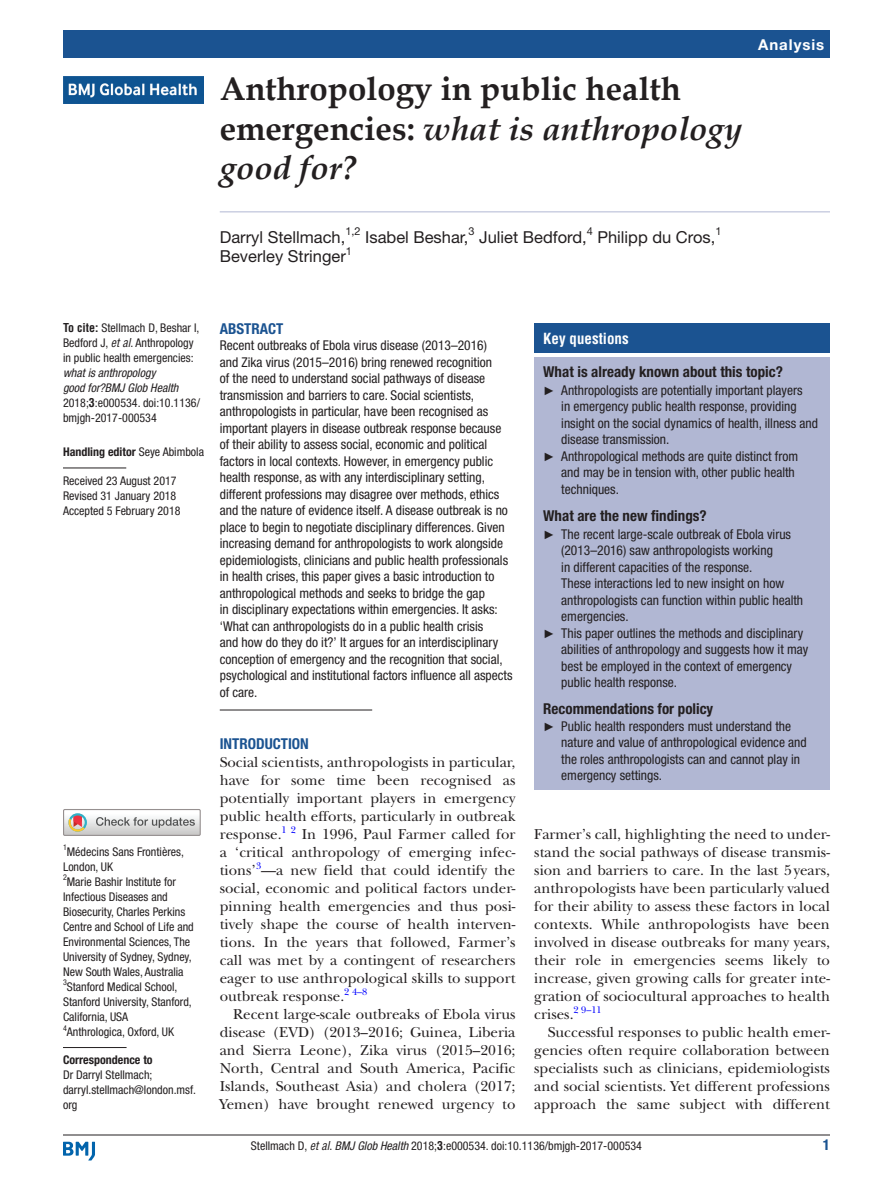
<style>
.page{position:relative;width:893px;height:1191px;background:#fff}
.page>*{position:absolute;margin:0;border:0;box-sizing:border-box;transform-origin:0 0}
.t1{font:700 33px/39px "Book Antiqua";color:#231f20}
.t2{font:16.5px "Helvetica Neue LT Std";color:#231f20}
.t3{font:15px/18px "New Baskerville";color:#231f20;text-align:justify}
.t4{font:700 condensed 15px "Helvetica Neue LT Std";color:#231f20}
.t5{font:700 condensed 15px "Helvetica Neue LT Std";color:#1b5391}
.t6{font:700 condensed 15px "Helvetica";color:#fff}
.t7{font:700 15px "Helvetica Neue LT Std";letter-spacing:.065em;color:#fff}
.t8{font:condensed 13.5px/16.5px "Helvetica Neue LT Std";color:#231f20}
.t9{font:condensed 12px/15px "Helvetica Neue LT Std";color:#231f20}
.t10{font:700 condensed 12px "Helvetica Neue LT Std";color:#231f20}
.t11{font:10.95px "Helvetica Neue LT Std";color:#231f20}
.t12{font:9.9px "New Baskerville";color:#00f}
.s1{font-style:italic}
.s2{font-family:"Helvetica LT Std";font-weight:700}
.s3{font-family:"Helvetica LT Std";font-style:italic}
.s4{font-weight:400}
.s5{font-family:"Arial";font-stretch:normal;font-size:12px}
</style>
<div class="page">
<hr style="left:63px;top:1134px;width:767px;height:1px;background:#231f20">
<svg style="left:63px;top:1141px;width:32px;height:19px"></svg>
<div style="left:63px;top:809px;width:138px;height:27px;border:1px solid #969090"></div>
<svg style="left:64px;top:809px;width:136px;height:26px"></svg>
<hr style="left:220px;top:211px;width:610px;height:1px;background:#b1b7d3">
<div style="left:63px;top:31px;width:767px;height:27px;background:#1b5391"></div>
<hr style="left:63px;top:467px;width:63px;height:1px;background:#231f20">
<hr style="left:63px;top:1047px;width:64px;height:1px;background:#231f20">
<img style="left:63px;top:77px;width:141px;height:27px">
<hr style="left:220px;top:709px;width:152px;height:1px;background:#231f20">
<div style="left:534px;top:323px;width:296px;height:30px;background:#1b5391"></div>
<div style="left:534px;top:357px;width:296px;height:432px;background:#b1b7d3"></div>
<h1 class="t1" style="left:220px;top:70px;width:524px">Anthropology in public health emergencies: <span class="s1">what is anthropology good for?</span></h1>
<p class="t2" style="left:220px;top:227px;width:127px">Darryl Stellmach,</p>
<p class="t11" style="left:345px;top:225px;width:17px">1,2</p>
<p class="t2" style="left:365px;top:227px;width:105px">Isabel Beshar,</p>
<p class="t11" style="left:468px;top:225px;width:8px">3</p>
<p class="t2" style="left:479px;top:227px;width:109px">Juliet Bedford,</p>
<p class="t11" style="left:587px;top:225px;width:8px">4</p>
<p class="t2" style="left:597px;top:227px;width:119px">Philipp du Cros,</p>
<p class="t11" style="left:715px;top:225px;width:8px">1</p>
<p class="t2" style="left:220px;top:246px;width:128px">Beverley Stringer</p>
<p class="t11" style="left:346px;top:244px;width:8px">1</p>
<p class="t7" style="left:758px;top:35px;width:68px">Analysis</p>
<p class="t9" style="left:63px;top:320px;width:138px"><span class="s2">To cite:</span> Stellmach D, Beshar I,<br>Bedford J, <span class="s3">et al</span>. Anthropology in public health emergencies:</p>
<p class="t9" style="left:63px;top:365px;width:138px"><span class="s1">what is anthropology<br>good for?BMJ Glob Health<br></span>2018;<span class="s2">3</span>:e000534. doi:10.1136/ bmjgh-2017-000534</p>
<p class="t10" style="left:63px;top:444px;width:142px">Handling editor <span class="s4">Seye Abimbola</span></p>
<p class="t9" style="left:63px;top:473px;width:119px">Received 23 August 2017<br>Revised 31 January 2018<br>Accepted 5 February 2018</p>
<p class="t9" style="left:63px;top:844px;width:132px"><sup>1</sup>Médecins Sans Frontières,<br>London, UK<br><sup>2</sup>Marie Bashir Institute for<br>Infectious Diseases and<br>Biosecurity, Charles Perkins<br>Centre and School of Life and<br>Environmental Sciences, The<br>University of Sydney, Sydney,<br>New South Wales, Australia<br><sup>3</sup>Stanford Medical School,<br>Stanford University, Stanford,<br>California, USA<br><sup>4</sup>Anthrologica, Oxford, UK</p>
<p class="t10" style="left:63px;top:1052px;width:91px">Correspondence to</p>
<p class="t9" style="left:63px;top:1067px;width:135px">Dr Darryl Stellmach; darryl.stellmach@london.msf. org</p>
<p class="t5" style="left:220px;top:319px;width:65px">Abstract</p>
<p class="t8" style="left:220px;top:337px;width:294px">Recent outbreaks of Ebola virus disease (2013–2016)<br>and Zika virus (2015–2016) bring renewed recognition<br>of the need to understand social pathways of disease transmission and barriers to care. Social scientists, anthropologists in particular, have been recognised as important players in disease outbreak response because of their ability to assess social, economic and political factors in local contexts. However, in emergency public health response, as with any interdisciplinary setting, different professions may disagree over methods, ethics and the nature of evidence itself. A disease outbreak is no place to begin to negotiate disciplinary differences. Given increasing demand for anthropologists to work alongside epidemiologists, clinicians and public health professionals in health crises, this paper gives a basic introduction to anthropological methods and seeks to bridge the gap<br>in disciplinary expectations within emergencies. It asks: ‘What can anthropologists do in a public health crisis<br>and how do they do it?’ It argues for an interdisciplinary conception of emergency and the recognition that social, psychological and institutional factors influence all aspects of care.</p>
<p class="t5" style="left:220px;top:735px;width:91px">Introduction</p>
<p class="t3" style="left:220px;top:753px;width:297px">Social scientists, anthropologists in particular, have for some time been recognised as potentially important players in emergency public health efforts, particularly in outbreak response.</p>
<p class="t12" style="left:282px;top:823px;width:16px">1 2</p>
<p class="t3" style="left:220px;top:825px;width:297px;text-indent:82px">In 1996, Paul Farmer called for a ‘critical anthropology of emerging infec&shy;tions’ —a new field that could identify the</p>
<p class="t12" style="left:256px;top:859px;width:7px">3</p>
<p class="t3" style="left:220px;top:879px;width:297px">social, economic and political factors under&shy;pinning health emergencies and thus posi&shy;tively shape the course of health interven&shy;tions. In the years that followed, Farmer’s call was met by a contingent of researchers eager to use anthropological skills to support outbreak response.</p>
<p class="t12" style="left:344px;top:985px;width:25px">2 4–8</p>
<p class="t3" style="left:220px;top:1005px;width:297px;text-indent:13px">Recent large-scale outbreaks of Ebola virus disease (EVD) (2013–2016; Guinea, Liberia and Sierra Leone), Zika virus (2015–2016; North, Central and South America, Pacific Islands, Southeast Asia) and cholera (2017; Yemen) have brought renewed urgency to</p>
<p class="t6" style="left:543px;top:329px;width:87px">Key questions</p>
<p class="t4" style="left:543px;top:362px;width:241px">What is already known about this topic?</p>
<p class="t8" style="left:543px;top:382px;width:261px"><span class="s5">►</span> Anthropologists are potentially important players</p>
<p class="t8" style="left:561px;top:398px;width:237px">in emergency public health response, providing</p>
<p class="t8" style="left:561px;top:415px;width:258px">insight on the social dynamics of health, illness and</p>
<p class="t8" style="left:561px;top:431px;width:110px">disease transmission.</p>
<p class="t8" style="left:543px;top:448px;width:256px"><span class="s5">►</span> Anthropological methods are quite distinct from</p>
<p class="t8" style="left:561px;top:464px;width:235px">and may be in tension with, other public health</p>
<p class="t8" style="left:561px;top:481px;width:59px">techniques.</p>
<p class="t4" style="left:543px;top:506px;width:165px">What are the new findings?</p>
<p class="t8" style="left:543px;top:526px;width:249px"><span class="s5">►</span> The recent large-scale outbreak of Ebola virus</p>
<p class="t8" style="left:561px;top:542px;width:213px">(2013–2016) saw anthropologists working</p>
<p class="t8" style="left:561px;top:559px;width:193px">in different capacities of the response.</p>
<p class="t8" style="left:561px;top:575px;width:224px">These interactions led to new insight on how</p>
<p class="t8" style="left:561px;top:592px;width:243px">anthropologists can function within public health</p>
<p class="t8" style="left:561px;top:608px;width:69px">emergencies.</p>
<p class="t8" style="left:543px;top:625px;width:261px"><span class="s5">►</span> This paper outlines the methods and disciplinary</p>
<p class="t8" style="left:561px;top:641px;width:249px">abilities of anthropology and suggests how it may</p>
<p class="t8" style="left:561px;top:658px;width:232px">best be employed in the context of emergency</p>
<p class="t8" style="left:561px;top:674px;width:117px">public health response.</p>
<p class="t4" style="left:543px;top:700px;width:171px">Recommendations for policy</p>
<p class="t8" style="left:561px;top:718px;width:247px;text-indent:-18px"><span class="s5">►</span> Public health responders must understand the nature and value of anthropological evidence and the roles anthropologists can and cannot play in emergency settings.</p>
<p class="t3" style="left:534px;top:825px;width:297px">Farmer’s call, highlighting the need to under&shy;stand the social pathways of disease transmis&shy;sion and barriers to care. In the last 5years, anthropologists have been particularly valued for their ability to assess these factors in local contexts. While anthropologists have been involved in disease outbreaks for many years, their role in emergencies seems likely to increase, given growing calls for greater inte&shy;gration of sociocultural approaches to health crises.<sup>2</sup> <sup>9–11</sup></p>
<p class="t3" style="left:534px;top:1023px;width:297px;text-indent:14px">Successful responses to public health emer&shy;gencies often require collaboration between specialists such as clinicians, epidemiologists and social scientists. Yet different professions approach the same subject with different</p>
<p class="t9" style="left:251px;top:1137px;width:393px">Stellmach D, <span class="s3">et al</span>. <span class="s1">BMJ Glob Health</span> 2018;<span class="s2">3</span>:e000534. doi:10.1136/bmjgh-2017-000534</p>
<p class="t5" style="left:823px;top:1135px;width:9px">1</p>
</div>
